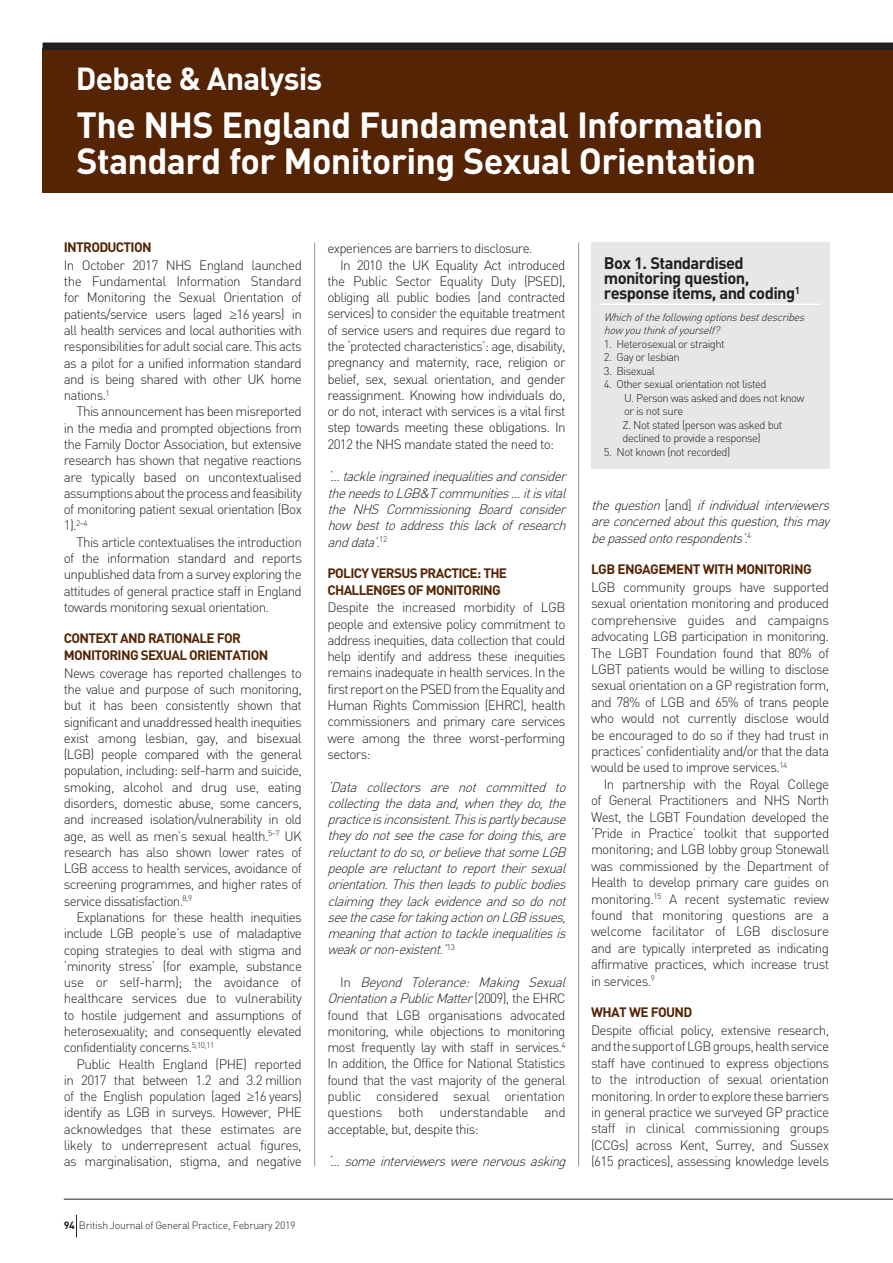
<style>
.page{position:relative;width:893px;height:1263px;background:#fff}
.page>*{position:absolute;margin:0;border:0;box-sizing:border-box;transform-origin:0 0}
.Article_Title{font:700 36px/36px "DIN";letter-spacing:-.02em;color:#fff}
.t1{font:700 31.5px "DIN";letter-spacing:-.025em;color:#fff}
.Box_copy_header{font:700 16.5px/15px "DIN";letter-spacing:-.035em;color:#231f20}
.Body_copy_indent{font:300 13.5px/16.4px "DIN";letter-spacing:-.05em;color:#231f20;text-align:justify}
.Body_Copy_First_para{font:300 13.5px/16.4px "DIN";letter-spacing:-.045em;color:#231f20;text-align:justify}
.Body_Copy_First_para-2{font:italic 300 13.5px/16.4px "DIN";color:#231f20;text-align:justify}
.Body_copy_indent-2{font:italic 300 13.5px/16.4px "DIN";color:#231f20;text-align:justify}
.Sub_Head_B_Header{font:700 13.5px/16.6px "DIN";letter-spacing:-.05em;color:#542404}
.Box_Copy{font:300 11.25px/13.5px "DIN";letter-spacing:-.05em;color:#231f20}
.Box_Copy-2{font:italic 300 10.8px/13px "DIN";color:#231f20}
.t2{font:300 10.5px "DIN";letter-spacing:-.025em;color:#231f20}
.s1{font-family:"Helvetica"}
.s2{font-weight:700}
.s3{font-style:normal}
.s4{font-style:italic}
</style>
<div class="page">
<div style="left:43px;top:49px;width:850px;height:144px;background:#542404"></div>
<hr style="left:578px;top:242px;width:1px;height:924px;background:#939598">
<hr style="left:314px;top:242px;width:1px;height:924px;background:#939598">
<div style="left:43px;top:43px;width:850px;height:7px;background:#231f20"></div>
<div style="left:591px;top:242px;width:238px;height:227px;background:#e6e7e9"></div>
<hr style="left:600px;top:304px;width:221px;height:1px;background:#fff">
<hr style="left:64px;top:1199px;width:829px;height:1px;background:#231f20">
<svg style="left:76px;top:1215px;width:1px;height:22px"></svg>
<p class="t1" style="left:76px;top:58px;width:248px">Debate &amp; Analysis</p>
<p class="Article_Title" style="left:77px;top:105px;width:688px">The NHS England Fundamental Information<br>Standard for Monitoring Sexual Orientation</p>
<p class="Sub_Head_B_Header" style="left:64px;top:238px;width:89px">INTRODUCTION</p>
<p class="Body_Copy_First_para" style="left:64px;top:257px;width:240px">In October 2017 NHS England launched the Fundamental Information Standard for Monitoring the Sexual Orientation of patients/service users (aged <span class="s1">≥</span>16 years) in all health services and local authorities with responsibilities for adult social care. This acts as a pilot for a unified information standard and is being shared with other UK home nations.<sup>1</sup></p>
<p class="Body_copy_indent" style="left:64px;top:403px;width:240px;text-indent:13px">This announcement has been misreported in the media and prompted objections from the Family Doctor Association, but extensive research has shown that negative reactions are typically based on uncontextualised assumptions about the process and feasibility of monitoring patient sexual orientation (Box 1).<sup>2–4</sup></p>
<p class="Body_copy_indent" style="left:64px;top:534px;width:240px;text-indent:13px">This article contextualises the introduction of the information standard and reports unpublished data from a survey exploring the attitudes of general practice staff in England towards monitoring sexual orientation.</p>
<p class="Sub_Head_B_Header" style="left:64px;top:630px;width:206px">CONTEXT AND RATIONALE FOR<br>MONITORING SEXUAL ORIENTATION</p>
<p class="Body_Copy_First_para" style="left:64px;top:664px;width:240px">News coverage has reported challenges to the value and purpose of such monitoring, but it has been consistently shown that significant and unaddressed health inequities exist among lesbian, gay, and bisexual (LGB) people compared with the general population, including: self-harm and suicide, smoking, alcohol and drug use, eating disorders, domestic abuse, some cancers, and increased isolation/vulnerability in old age, as well as men’s sexual health.<sup>5–7</sup> UK research has also shown lower rates of LGB access to health services, avoidance of screening programmes, and higher rates of service dissatisfaction.<sup>8,9</sup></p>
<p class="Body_copy_indent" style="left:64px;top:909px;width:240px;text-indent:13px">Explanations for these health inequities include LGB people’s use of maladaptive coping strategies to deal with stigma and ‘minority stress’ (for example, substance use or self-harm); the avoidance of healthcare services due to vulnerability to hostile judgement and assumptions of heterosexuality; and consequently elevated confidentiality concerns.<sup>5,10,11</sup></p>
<p class="Body_copy_indent" style="left:64px;top:1055px;width:240px;text-indent:13px">Public Health England (PHE) reported in 2017 that between 1.2 and 3.2 million of the English population (aged <span class="s1">≥</span>16 years) identify as LGB in surveys. However, PHE acknowledges that these estimates are likely to underrepresent actual figures, as marginalisation, stigma, and negative</p>
<p class="t2" style="left:64px;top:1219px;width:233px"><span class="s2">94</span> British Journal of General Practice, February 2019</p>
<p class="Body_copy_indent" style="left:327px;top:240px;width:207px">experiences are barriers to disclosure.</p>
<p class="Body_copy_indent" style="left:327px;top:256px;width:240px;text-indent:13px">In 2010 the UK Equality Act introduced the Public Sector Equality Duty (PSED), obliging all public bodies (and contracted services) to consider the equitable treatment of service users and requires due regard to the ‘protected characteristics’: age, disability, pregnancy and maternity, race, religion or belief, sex, sexual orientation, and gender reassignment. Knowing how individuals do, or do not, interact with services is a vital first step towards meeting these obligations. In 2012 the NHS mandate stated the need to:</p>
<p class="Body_copy_indent-2" style="left:327px;top:468px;width:244px">‘...tackleingrainedinequalitiesandconsider theneedstoLGB&amp;Tcommunities…itisvital the NHS Commissioning Board consider howbesttoaddressthislackofresearch anddata’<span class="s3">.</span> <sup>1</sup> <sup>2</sup></p>
<p class="Sub_Head_B_Header" style="left:327px;top:564px;width:181px">POLICY VERSUS PRACTICE: THE<br>CHALLENGES OF MONITORING</p>
<p class="Body_Copy_First_para" style="left:327px;top:599px;width:240px">Despite the increased morbidity of LGB people and extensive policy commitment to address inequities, data collection that could help identify and address these inequities remains inadequate in health services. In the first report on the PSED from the Equality and Human Rights Commission (EHRC), health commissioners and primary care services were among the three worst-performing sectors:</p>
<p class="Body_Copy_First_para-2" style="left:327px;top:778px;width:244px">‘Data collectors are not committed to collectingthedataand,whentheydo,the practiceisinconsistent.Thisispartlybecause theydonotseethecasefordoingthis,are reluctanttodoso,orbelievethatsomeLGB peoplearereluctanttoreporttheirsexual orientation.Thisthenleadstopublicbodies claimingtheylackevidenceandsodonot seethecasefortakingactiononLGBissues, meaningthatactiontotackleinequalitiesis weakornon-existent.’<sup>1</sup> <sup>3</sup></p>
<p class="Body_copy_indent" style="left:327px;top:974px;width:244px;text-align:left;text-indent:13px">I n <span class="s4">Beyond Tolerance: Making Sexual OrientationaPublicMatter</span>( 2 0 0 9 ) , t h e E H R C found that LGB organisations advocated monitoring, while objections to monitoring most frequently lay with staff in services.<sup>4<br></sup>In addition, the Office for National Statistics found that the vast majority of the general public considered sexual orientation questions both understandable and acceptable, but, despite this:</p>
<p class="Body_copy_indent-2" style="left:327px;top:1153px;width:244px">‘...someinterviewerswerenervousasking</p>
<p class="Box_copy_header" style="left:604px;top:255px;width:198px">Box 1. Standardised monitoring question, response items, and coding<sup>1</sup></p>
<p class="Box_Copy-2" style="left:604px;top:310px;width:205px">Whichofthefollowingoptionsbestdescribes how youthinkofyourself?</p>
<p class="Box_Copy" style="left:604px;top:337px;width:122px">1. Heterosexual or straight</p>
<p class="Box_Copy" style="left:604px;top:350px;width:78px">2. Gay or lesbian</p>
<p class="Box_Copy" style="left:604px;top:364px;width:53px">3. Bisexual</p>
<p class="Box_Copy" style="left:604px;top:377px;width:164px">4. Other sexual orientation not listed</p>
<p class="Box_Copy" style="left:624px;top:391px;width:182px">U. Person was asked and does not know or is not sure</p>
<p class="Box_Copy" style="left:623px;top:418px;width:162px">Z. Not stated (person was asked but declined to provide a response)</p>
<p class="Box_Copy" style="left:604px;top:445px;width:128px">5. Not known (not recorded)</p>
<p class="Body_copy_indent-2" style="left:591px;top:497px;width:244px">thequestion<span class="s3">[ a n d ]</span> ifindividualinterviewers areconcernedaboutthisquestion,thismay bepassedontorespondents’<span class="s3">.</span> <sup>4</sup></p>
<p class="Sub_Head_B_Header" style="left:591px;top:560px;width:222px">LGB ENGAGEMENT WITH MONITORING</p>
<p class="Body_Copy_First_para" style="left:591px;top:579px;width:240px">LGB community groups have supported sexual orientation monitoring and produced comprehensive guides and campaigns advocating LGB participation in monitoring.<br>The LGBT Foundation found that 80% of LGBT patients would be willing to disclose sexual orientation on a GP registration form, and 78% of LGB and 65% of trans people who would not currently disclose would be encouraged to do so if they had trust in practices’ confidentiality and/or that the data would be used to improve services.<sup>14</sup></p>
<p class="Body_copy_indent" style="left:591px;top:776px;width:240px;text-indent:13px">In partnership with the Royal College of General Practitioners and NHS North West, the LGBT Foundation developed the ‘Pride in Practice’ toolkit that supported monitoring; and LGB lobby group Stonewall was commissioned by the Department of Health to develop primary care guides on monitoring.<sup>15</sup> A recent systematic review found that monitoring questions are a welcome facilitator of LGB disclosure and are typically interpreted as indicating affirmative practices, which increase trust in services.<sup>9</sup></p>
<p class="Sub_Head_B_Header" style="left:591px;top:1003px;width:103px">WHAT WE FOUND</p>
<p class="Body_Copy_First_para" style="left:591px;top:1022px;width:240px">Despite official policy, extensive research, and the support of LGB groups, health service staff have continued to express objections to the introduction of sexual orientation monitoring. In order to explore these barriers in general practice we surveyed GP practice staff in clinical commissioning groups (CCGs) across Kent, Surrey, and Sussex (615 practices), assessing knowledge levels</p>
</div>
